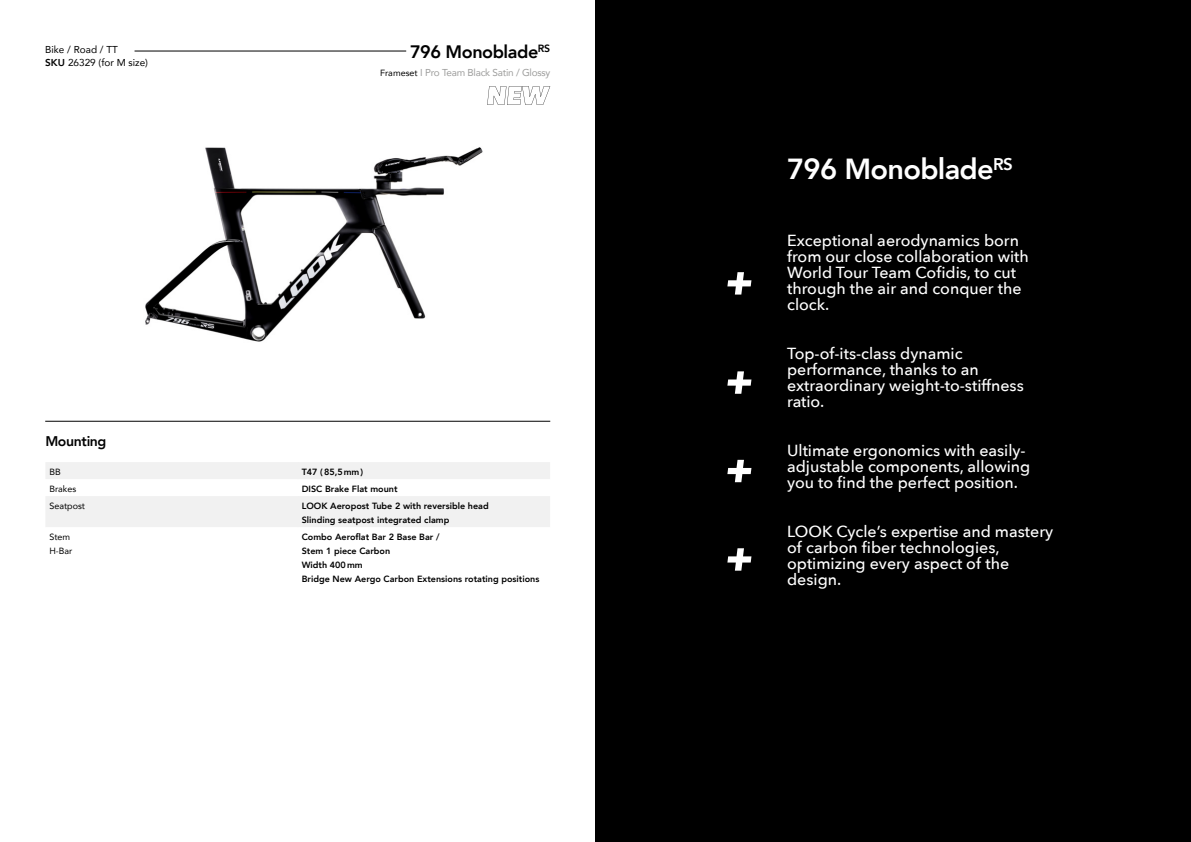
<style>
.page{position:relative;width:1191px;height:842px;background:#fff}
.page>*{position:absolute;margin:0;border:0;box-sizing:border-box;transform-origin:0 0}
.t1{font:800 29px "Avenir";letter-spacing:-.025em;color:#fff}
.t2{font:800 18px "Avenir";letter-spacing:-.025em;color:#000}
.t3{font:500 16px/16px "Avenir Next";color:#fff}
.t4{font:800 14px "Avenir";letter-spacing:-.025em;color:#000}
.t5{font:10px "Avenir";letter-spacing:-.025em;color:#9d9d9c}
.t6{font:10px/13px "Avenir";color:#000}
.t7{font:800 9px/17px "Avenir";color:#000}
.t8{font:9px/17px "Avenir";color:#000}
.s1{font-weight:800}
.s2{font-size:9px;color:#000}
</style>
<div class="page">
<div style="left:595px;top:0;width:596px;height:842px;background:#000"></div>
<hr style="left:134px;top:51px;width:272px;height:1px;background:#000">
<hr style="left:45px;top:421px;width:505px;height:1px;background:#000">
<img style="left:145px;top:147px;width:338px;height:195px">
<svg style="left:487px;top:86px;width:63px;height:19px"></svg>
<svg style="left:46px;top:462px;width:504px;height:65px"></svg>
<svg style="left:727px;top:272px;width:24px;height:23px"></svg>
<svg style="left:727px;top:371px;width:24px;height:23px"></svg>
<svg style="left:727px;top:460px;width:24px;height:22px"></svg>
<svg style="left:727px;top:548px;width:24px;height:23px"></svg>
<p class="t6" style="left:45px;top:43px;width:104px">Bike / Road / TT<br><span class="s1">SKU</span> 26329 (for M size)</p>
<p class="t2" style="left:410px;top:37px;width:142px">796 Monoblade<sup>RS</sup></p>
<p class="t5" style="left:380px;top:64px;width:172px"><span class="s2">Frameset</span> I Pro Team Black Satin / Glossy</p>
<p class="t4" style="left:45px;top:430px;width:63px">Mounting</p>
<p class="t8" style="left:49px;top:463px;width:37px">BB<br>Brakes<br>Seatpost</p>
<p class="t8" style="left:49px;top:530px;width:25px;line-height:14px">Stem<br>H-Bar</p>
<p class="t7" style="left:302px;top:463px;width:189px">T47 (85,5mm)<br>DISC Brake Flat mount<br>LOOK Aeropost Tube 2 with reversible head</p>
<p class="t7" style="left:302px;top:511px;width:149px">Slinding seatpost integrated clamp<br>Combo Aeroflat Bar 2 Base Bar /</p>
<p class="t7" style="left:302px;top:544px;width:239px;line-height:14px">Stem 1 piece Carbon<br>Width 400mm<br>Bridge New Aergo Carbon Extensions rotating positions</p>
<h1 class="t1" style="left:787px;top:147px;width:227px">796 Monoblade<sup>RS</sup></h1>
<p class="t3" style="left:787px;top:232px;width:243px">Exceptional aerodynamics born from our close collaboration with<br>World Tour Team Cofidis, to cut through the air and conquer the clock.</p>
<p class="t3" style="left:787px;top:345px;width:238px">Top-of-its-class dynamic performance, thanks to an extraordinary weight-to-stiffness ratio.</p>
<p class="t3" style="left:787px;top:442px;width:245px">Ultimate ergonomics with easily&shy;adjustable components, allowing you to find the perfect position.</p>
<p class="t3" style="left:787px;top:523px;width:267px">LOOK Cycle’s expertise and mastery of carbon fiber technologies, optimizing every aspect of the design.</p>
</div>
